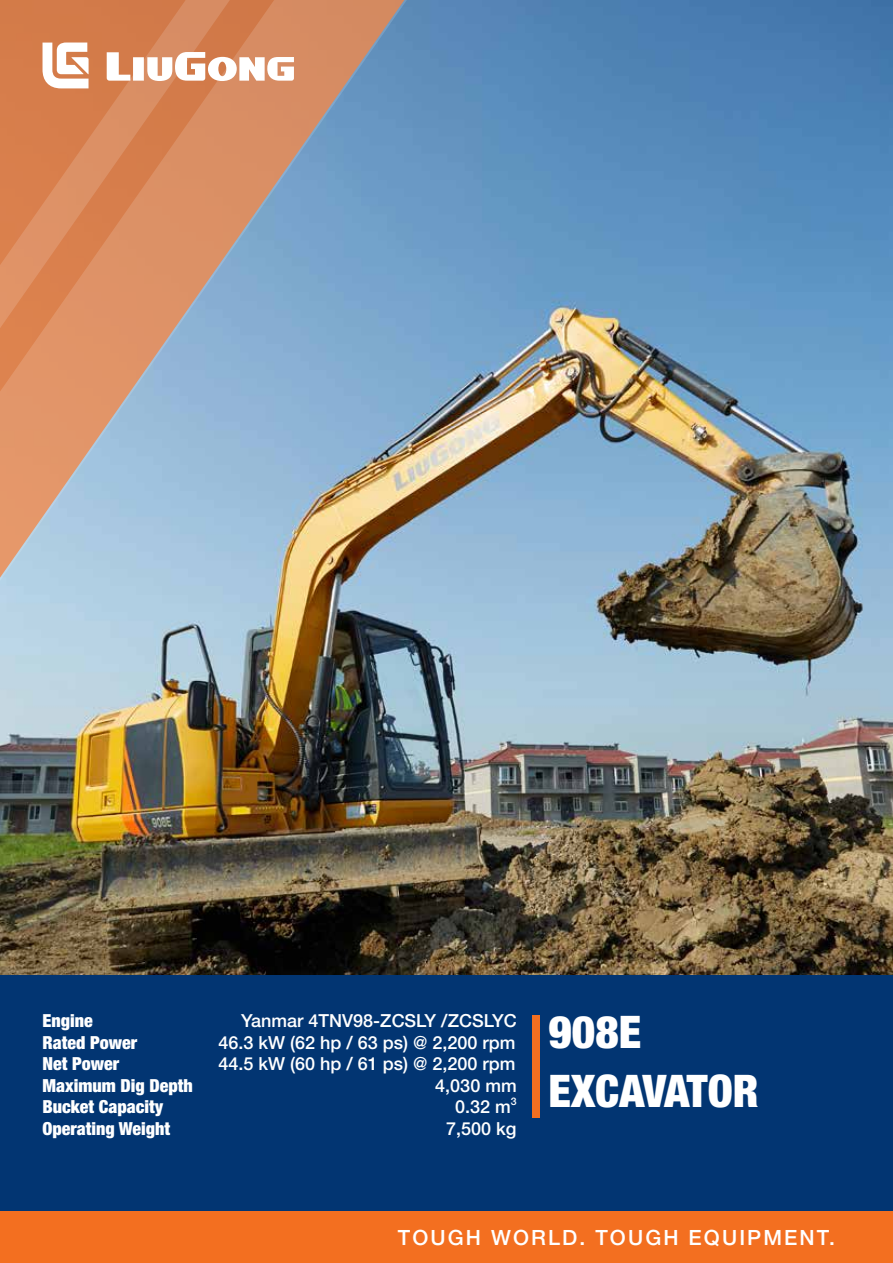
<style>
.page{position:relative;width:893px;height:1263px;background:#fff}
.page>*{position:absolute;margin:0;border:0;box-sizing:border-box;transform-origin:0 0}
.t1{font:900 condensed 45px/58.9px "Helvetica Neue LT Pro";color:#fff}
.t2{font:500 21px "Helvetica Neue LT Pro";letter-spacing:.1em;color:#fff}
.t3{font:500 18px "Helvetica Neue LT Pro";color:#fff}
.t4{font:900 condensed 18px/21.6px "Helvetica Neue LT Pro";color:#fff}
.t5{font:500 10.5px "Helvetica Neue LT Pro";color:#fff}
</style>
<div class="page">
<img style="left:840px;top:0;width:53px;height:975px">
<div style="left:0;top:975px;width:893px;height:237px;background:#023572"></div>
<div style="left:0;top:1212px;width:893px;height:51px;background:#f36f20"></div>
<img style="left:0;top:0;width:840px;height:1212px">
<svg style="left:43px;top:43px;width:46px;height:45px"></svg>
<svg style="left:107px;top:52px;width:187px;height:29px"></svg>
<p class="t4" style="left:43px;top:1010px;width:152px">Engine<br>Rated Power<br>Net Power<br>Maximum Dig Depth<br>Bucket Capacity<br>Operating Weight</p>
<p class="t3" style="left:241px;top:1010px;width:277px">Yanmar 4TNV98-ZCSLY /ZCSLYC</p>
<p class="t3" style="left:218px;top:1031px;width:299px">46.3 kW (62 hp / 63 ps) @ 2,200 rpm</p>
<p class="t3" style="left:218px;top:1053px;width:299px">44.5 kW (60 hp / 61 ps) @ 2,200 rpm</p>
<p class="t3" style="left:435px;top:1075px;width:83px">4,030 mm</p>
<p class="t3" style="left:455px;top:1096px;width:57px">0.32 m</p>
<p class="t5" style="left:511px;top:1095px;width:7px">3</p>
<p class="t3" style="left:446px;top:1118px;width:72px">7,500 kg</p>
<h1 class="t1" style="left:549px;top:1002px;width:212px">908E<br>EXCAVATOR</h1>
<p class="t2" style="left:398px;top:1225px;width:439px">TOUGH WORLD. TOUGH EQUIPMENT.</p>
</div>
